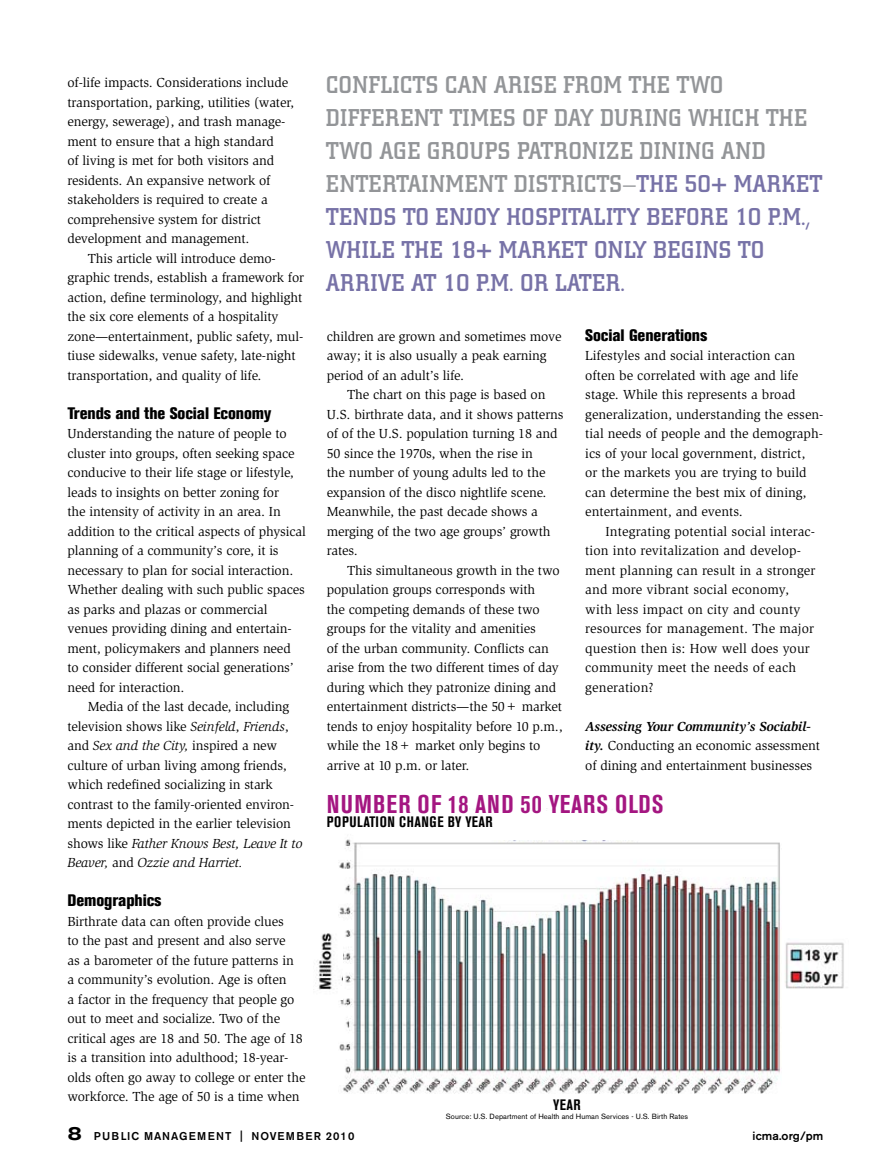
<style>
.page{position:relative;width:891px;height:1175px;background:#fff}
.page>*{position:absolute;margin:0;border:0;box-sizing:border-box;transform-origin:0 0}
.t1{font:700 condensed 25.5px "Akzidenz Grotesk BE";letter-spacing:.045em;color:#a41681}
.t2{font:500 24px/33px "City";letter-spacing:.03em;color:#939598}
.t3{font:800 condensed 16.5px "Akzidenz Grotesk BE";letter-spacing:-.005em;color:#000}
.t4{font:700 condensed 15px "Akzidenz Grotesk BE";letter-spacing:.03em;color:#000}
.t5{font:13.5px/19.5px "Slimbach";letter-spacing:-.01em;color:#000}
.t6{font:13.5px/19.5px "Slimbach";letter-spacing:.01em;color:#000}
.t7{font:500 12px "Akzidenz Grotesk BE";letter-spacing:.01em;color:#000}
.t8{font:500 11.25px "Akzidenz Grotesk BE";letter-spacing:.1em;color:#000}
.t9{font:7.5px "Akzidenz Grotesk BE";letter-spacing:.01em;color:#000}
.s1{font-style:italic}
.s2{color:#7772a7}
.s3{font-weight:700;font-style:italic}
.s4{font-stretch:expanded;font-size:19.5px}
</style>
<div class="page">
<img style="left:339px;top:808px;width:441px;height:286px">
<div style="left:453px;top:811px;width:226px;height:29px;background:#fff"></div>
<img style="left:785px;top:942px;width:59px;height:47px">
<img style="left:313px;top:918px;width:29px;height:81px">
<p class="t5" style="left:68px;top:73px;width:228px">of-life impacts. Considerations include transportation, parking, utilities (water, energy, sewerage), and trash manage&shy;ment to ensure that a high standard<br>of living is met for both visitors and residents. An expansive network of stakeholders is required to create a comprehensive system for district development and management.</p>
<p class="t5" style="left:68px;top:248px;width:238px;text-indent:20px">This article will introduce demo&shy;graphic trends, establish a framework for action, define terminology, and highlight the six core elements of a hospitality zone—entertainment, public safety, mul&shy;tiuse sidewalks, venue safety, late-night transportation, and quality of life.</p>
<p class="t3" style="left:68px;top:403px;width:205px">Trends and the Social Economy</p>
<p class="t5" style="left:68px;top:424px;width:240px">Understanding the nature of people to cluster into groups, often seeking space conducive to their life stage or lifestyle, leads to insights on better zoning for<br>the intensity of activity in an area. In addition to the critical aspects of physical planning of a community’s core, it is necessary to plan for social interaction.<br>Whether dealing with such public spaces as parks and plazas or commercial venues providing dining and entertain&shy;ment, policymakers and planners need<br>to consider different social generations’ need for interaction.</p>
<p class="t5" style="left:68px;top:697px;width:236px;text-indent:20px">Media of the last decade, including television shows like <span class="s1">Seinfeld</span>, <span class="s1">Friends</span>, and <span class="s1">Sex and the City,</span> inspired a new culture of urban living among friends, which redefined socializing in stark contrast to the family-oriented environ&shy;ments depicted in the earlier television shows like <span class="s1">Father Knows Best, Leave It to Beaver,</span> and <span class="s1">Ozzie and Harriet.</span></p>
<p class="t3" style="left:68px;top:891px;width:95px">Demographics</p>
<p class="t5" style="left:68px;top:911px;width:240px">Birthrate data can often provide clues<br>to the past and present and also serve<br>as a barometer of the future patterns in<br>a community’s evolution. Age is often<br>a factor in the frequency that people go out to meet and socialize. Two of the critical ages are 18 and 50. The age of 18 is a transition into adulthood; 18-year&shy;olds often go away to college or enter the workforce. The age of 50 is a time when</p>
<p class="t2" style="left:326px;top:69px;width:498px">CONFLICTS CAN ARISE FROM THE TWO DIFFERENT TIMES OF DAY DURING WHICH THE TWO AGE GROUPS PATRONIZE DINING AND ENTERTAINMENT DISTRICTS—<span class="s2">THE 50+ MARKET TENDS TO ENJOY HOSPITALITY BEFORE 10 P.M., WHILE THE 18+ MARKET ONLY BEGINS TO ARRIVE AT 10 P.M. OR LATER.</span></p>
<p class="t5" style="left:327px;top:326px;width:236px">children are grown and sometimes move away; it is also usually a peak earning period of an adult’s life.</p>
<p class="t5" style="left:327px;top:385px;width:238px;text-indent:20px">The chart on this page is based on U.S. birthrate data, and it shows patterns of of the U.S. population turning 18 and 50 since the 1970s, when the rise in<br>the number of young adults led to the expansion of the disco nightlife scene.<br>Meanwhile, the past decade shows a merging of the two age groups’ growth rates.</p>
<p class="t5" style="left:327px;top:560px;width:238px;text-indent:20px">This simultaneous growth in the two population groups corresponds with<br>the competing demands of these two groups for the vitality and amenities<br>of the urban community. Conflicts can arise from the two different times of day during which they patronize dining and entertainment districts—the 50+ market tends to enjoy hospitality before 10 p.m., while the 18+ market only begins to arrive at 10 p.m. or later.</p>
<p class="t3" style="left:585px;top:325px;width:124px">Social Generations</p>
<p class="t5" style="left:585px;top:346px;width:240px">Lifestyles and social interaction can often be correlated with age and life stage. While this represents a broad generalization, understanding the essen&shy;tial needs of people and the demograph&shy;ics of your local government, district,<br>or the markets you are trying to build can determine the best mix of dining, entertainment, and events.</p>
<p class="t6" style="left:585px;top:521px;width:232px;text-indent:20px">Integrating potential social interac&shy;tion into revitalization and develop&shy;ment planning can result in a stronger and more vibrant social economy, with less impact on city and county resources for management. The major question then is: How well does your community meet the needs of each generation?</p>
<p class="t5" style="left:585px;top:716px;width:236px"><span class="s3">Assessing Your Community’s Sociabil&shy;ity.</span> Conducting an economic assessment of dining and entertainment businesses</p>
<h1 class="t1" style="left:327px;top:789px;width:338px">NUMBER OF 18 AND 50 YEARS OLDS</h1>
<p class="t4" style="left:327px;top:813px;width:167px">POPULATION CHANGE BY YEAR</p>
<p class="t4" style="left:553px;top:1095px;width:29px">YEAR</p>
<p class="t9" style="left:446px;top:1112px;width:244px">Source: U.S. Department of Health and Human Services - U.S. Birth Rates</p>
<p class="t8" style="left:68px;top:1129px;width:288px"><span class="s4">8</span> PUBLIC MANAGEMENT | NOVEMBER 2010</p>
<p class="t7" style="left:753px;top:1128px;width:72px">icma.org/pm</p>
</div>
